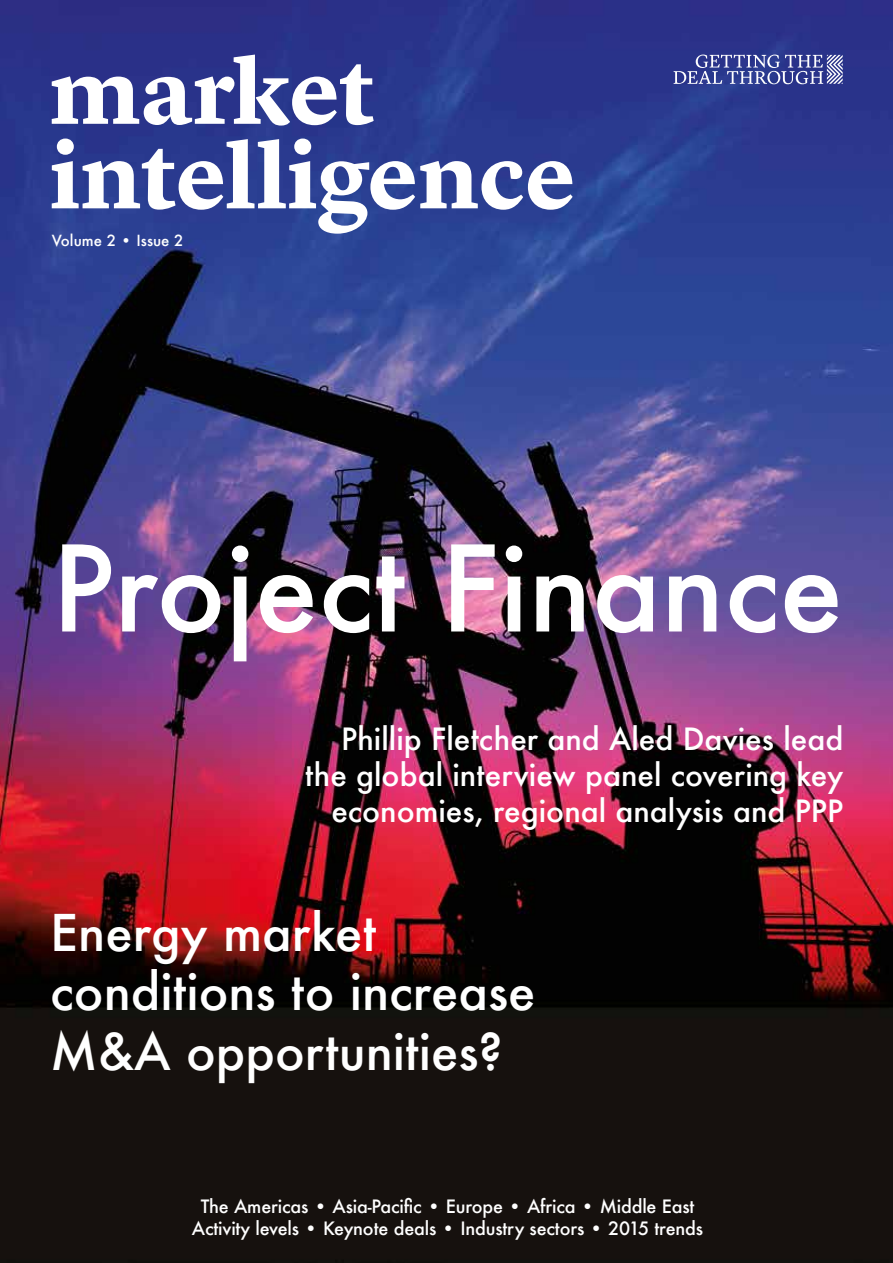
<style>
.page{position:relative;width:893px;height:1263px;background:#fff}
.page>*{position:absolute;margin:0;border:0;box-sizing:border-box;transform-origin:0 0}
.t1{font:500 115.5px "Futura";color:#fff}
.t2{font:500 49.5px/59.4px "Futura";color:#fff}
.t3{font:500 30px/36px "Futura";color:#fff;text-align:right}
.t4{font:500 18px/21.6px "Futura";letter-spacing:-.01em;color:#fff;text-align:center}
.t5{font:500 15px "Futura";color:#fff}
</style>
<div class="page">
<img style="left:0;top:0;width:893px;height:1263px">
<svg style="left:52px;top:139px;width:521px;height:95px;fill:#2b4093"></svg>
<svg style="left:52px;top:55px;width:322px;height:71px"></svg>
<svg style="left:673px;top:55px;width:170px;height:29px;background:#5f68a9"></svg>
<p class="t5" style="left:52px;top:230px;width:133px">Volume 2 • Issue 2</p>
<h1 class="t1" style="left:52px;top:509px;width:793px">Project Finance</h1>
<h3 class="t3" style="left:305px;top:721px;width:540px">Phillip Fletcher and Aled Davies lead the global interview panel covering key economies, regional analysis and PPP</h3>
<h2 class="t2" style="left:50px;top:902px;width:487px">Energy market conditions to increase<br>M&amp;A opportunities?</h2>
<p class="t4" style="left:192px;top:1195px;width:513px">The Americas • Asia-Pacific • Europe • Africa • Middle East<br>Activity levels • Keynote deals • Industry sectors • 2015 trends</p>
</div>
